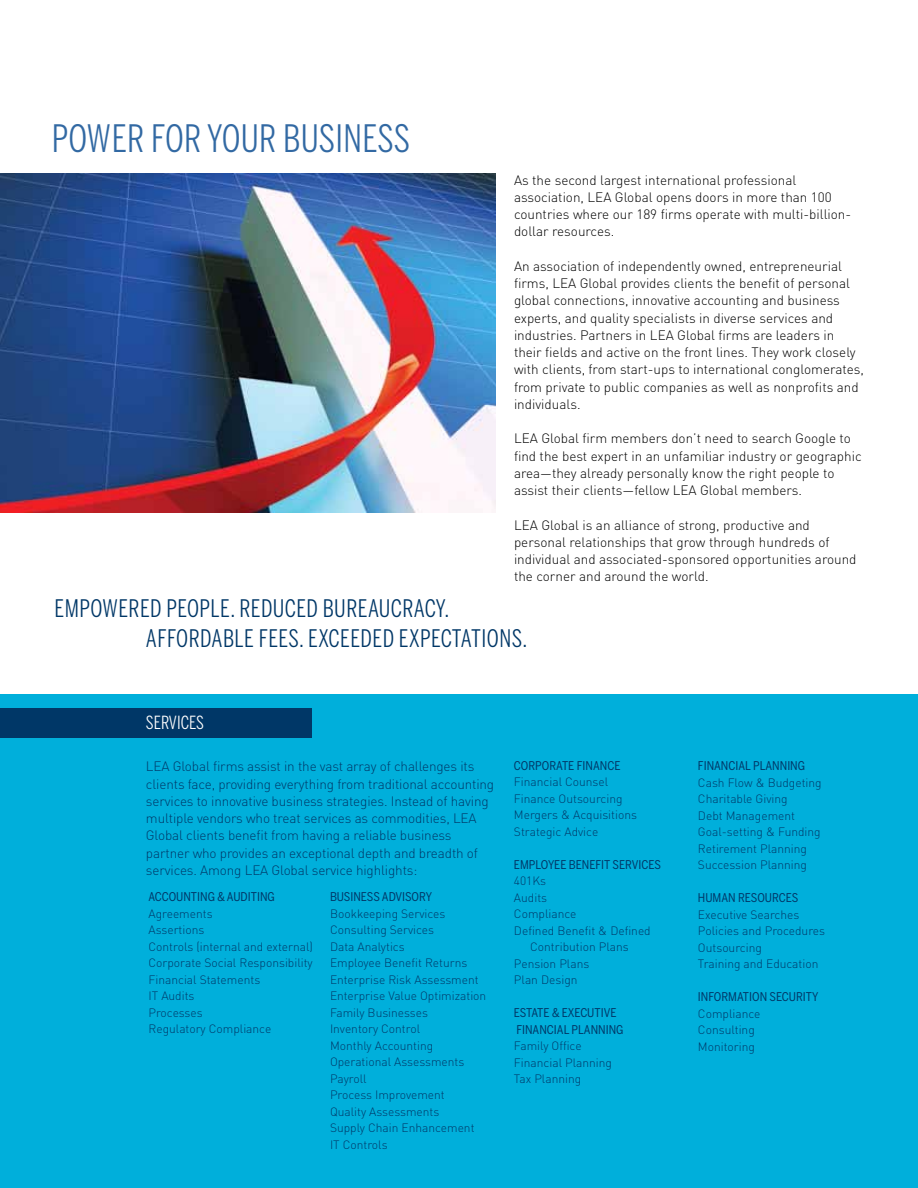
<style>
.page{position:relative;width:918px;height:1188px;background:#fff}
.page>*{position:absolute;margin:0;border:0;box-sizing:border-box;transform-origin:0 0}
.t1{font:37.5px "Benton Sans Comp";letter-spacing:.01em;color:#3269a3}
.t2{font:24px "Benton Sans Comp";letter-spacing:.02em;color:#003767}
.t3{font:18px "Benton Sans Comp";color:#fff}
.t4{font:300 13.5px/17.2px "DIN";color:#000}
.t5{font:300 13.5px/17.2px "DIN";letter-spacing:-.01em;color:#003767}
.t6{font:300 12px/16.5px "DIN";color:#003767}
.t7{font:12px/16.5px "Benton Sans Cond";color:#003767}
</style>
<div class="page">
<img style="left:0;top:174px;width:496px;height:338px">
<div style="left:0;top:694px;width:918px;height:494px;background:#00afdb"></div>
<div style="left:0;top:709px;width:312px;height:29px;background:#003767"></div>
<h1 class="t1" style="left:52px;top:117px;width:360px">POWER FOR YOUR BUSINESS</h1>
<h2 class="t2" style="left:55px;top:595px;width:396px">EMPOWERED PEOPLE. REDUCED BUREAUCRACY.</h2>
<p class="t4" style="left:514px;top:171px;width:339px">As the second largest international professional association, LEA Global opens doors in more than 100 countries where our 189 firms operate with multi-billion&shy;dollar resources.</p>
<p class="t4" style="left:514px;top:257px;width:352px">An association of independently owned, entrepreneurial firms, LEA Global provides clients the benefit of personal global connections, innovative accounting and business experts, and quality specialists in diverse services and industries. Partners in LEA Global firms are leaders in their fields and active on the front lines. They work closely with clients, from start-ups to international conglomerates, from private to public companies as well as nonprofits and individuals.</p>
<p class="t4" style="left:514px;top:430px;width:349px">LEA Global firm members don’t need to search Google to find the best expert in an unfamiliar industry or geographic area—they already personally know the right people to assist their clients—fellow LEA Global members.</p>
<p class="t4" style="left:514px;top:516px;width:344px">LEA Global is an alliance of strong, productive and personal relationships that grow through hundreds of individual and associated-sponsored opportunities around the corner and around the world.</p>
<h2 class="t2" style="left:146px;top:624px;width:383px">AFFORDABLE FEES. EXCEEDED EXPECTATIONS.</h2>
<h3 class="t3" style="left:146px;top:712px;width:58px">SERVICES</h3>
<p class="t5" style="left:146px;top:758px;width:350px">LEA Global firms assist in the vast array of challenges its clients face, providing everything from traditional accounting services to innovative business strategies. Instead of having multiple vendors who treat services as commodities, LEA Global clients benefit from having a reliable business partner who provides an exceptional depth and breadth of services. Among LEA Global service highlights:</p>
<p class="t7" style="left:330px;top:888px;width:104px">BUSINESS ADVISORY</p>
<p class="t6" style="left:330px;top:905px;width:158px">Bookkeeping Services<br>Consulting Services<br>Data Analytics<br>Employee Benefit Returns<br>Enterprise Risk Assessment<br>Enterprise Value Optimization<br>Family Businesses<br>Inventory Control<br>Monthly Accounting<br>Operational Assessments<br>Payroll<br>Process Improvement<br>Quality Assessments<br>Supply Chain Enhancement<br>IT Controls</p>
<p class="t7" style="left:149px;top:888px;width:128px">ACCOUNTING &amp; AUDITING</p>
<p class="t6" style="left:149px;top:905px;width:166px">Agreements<br>Assertions<br>Controls (internal and external)<br>Corporate Social Responsibility<br>Financial Statements<br>IT Audits<br>Processes<br>Regulatory Compliance</p>
<p class="t7" style="left:514px;top:757px;width:108px">CORPORATE FINANCE</p>
<p class="t6" style="left:514px;top:774px;width:125px">Financial Counsel<br>Finance Outsourcing<br>Mergers &amp; Acquisitions<br>Strategic Advice</p>
<p class="t7" style="left:514px;top:856px;width:148px">EMPLOYEE BENEFIT SERVICES</p>
<p class="t6" style="left:514px;top:873px;width:34px">401Ks</p>
<p class="t6" style="left:514px;top:889px;width:35px">Audits</p>
<p class="t6" style="left:514px;top:906px;width:64px">Compliance</p>
<p class="t6" style="left:514px;top:922px;width:138px">Defined Benefit &amp; Defined</p>
<p class="t6" style="left:530px;top:939px;width:100px">Contribution Plans</p>
<p class="t6" style="left:514px;top:955px;width:77px">Pension Plans</p>
<p class="t6" style="left:514px;top:972px;width:65px">Plan Design</p>
<p class="t7" style="left:514px;top:1005px;width:111px">ESTATE &amp; EXECUTIVE<br>FINANCIAL PLANNING</p>
<p class="t6" style="left:514px;top:1038px;width:100px">Family Office<br>Financial Planning<br>Tax Planning</p>
<p class="t7" style="left:698px;top:757px;width:109px">FINANCIAL PLANNING</p>
<p class="t6" style="left:698px;top:774px;width:125px">Cash Flow &amp; Budgeting<br>Charitable Giving<br>Debt Management<br>Goal-setting &amp; Funding<br>Retirement Planning<br>Succession Planning</p>
<p class="t7" style="left:698px;top:889px;width:102px">HUMAN RESOURCES</p>
<p class="t6" style="left:698px;top:906px;width:129px">Executive Searches<br>Policies and Procedures<br>Outsourcing<br>Training and Education</p>
<p class="t7" style="left:698px;top:988px;width:122px">INFORMATION SECURITY</p>
<p class="t6" style="left:698px;top:1005px;width:64px">Compliance<br>Consulting<br>Monitoring</p>
</div>
